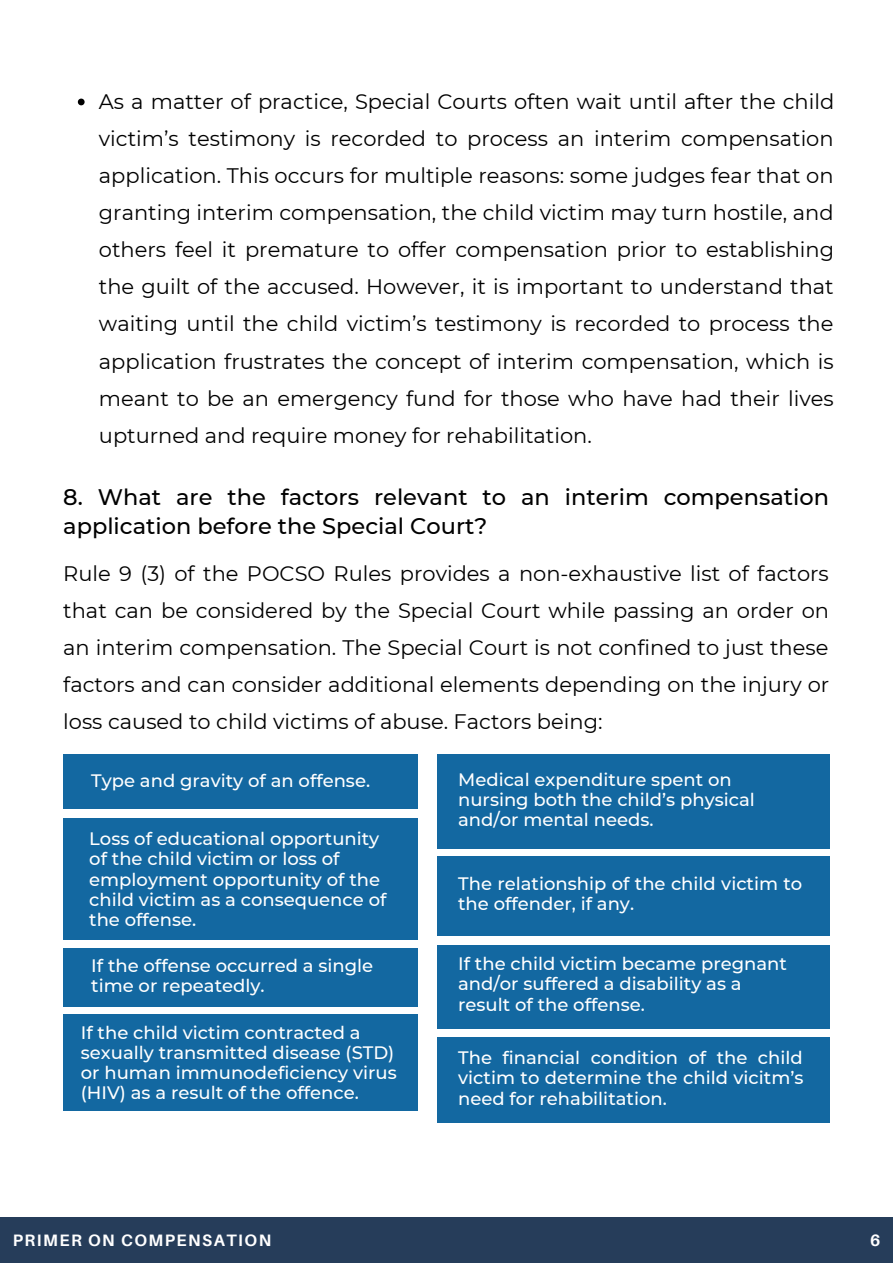
<style>
.page{position:relative;width:893px;height:1264px;background:#fff}
.page>*{position:absolute;margin:0;border:0;box-sizing:border-box;transform-origin:0 0}
.t1{font:500 22.5px/29.2px "Montserrat";color:#000}
.t2{font:21px/37px "Montserrat";color:#000;text-align:justify}
.t3{font:500 18px/20.2px "Montserrat";color:#fff}
.t4{font:700 16.5px "Aileron";letter-spacing:.09em;color:#fff}
</style>
<div class="page">
<div style="left:0;top:1217px;width:892px;height:45px;background:#263d5a"></div>
<div style="left:63px;top:754px;width:354px;height:54px;background:#1368a1"></div>
<svg style="left:78px;top:99px;width:7px;height:6px"></svg>
<div style="left:63px;top:817px;width:354px;height:122px;background:#1368a1"></div>
<div style="left:437px;top:754px;width:392px;height:94px;background:#1368a1"></div>
<div style="left:437px;top:856px;width:392px;height:79px;background:#1368a1"></div>
<div style="left:63px;top:948px;width:354px;height:58px;background:#1368a1"></div>
<div style="left:437px;top:944px;width:392px;height:84px;background:#1368a1"></div>
<div style="left:63px;top:1013px;width:354px;height:97px;background:#1368a1"></div>
<div style="left:437px;top:1036px;width:392px;height:86px;background:#1368a1"></div>
<p class="t2" style="left:99px;top:83px;width:736px">As a matter of practice, Special Courts often wait until after the child victim’s testimony is recorded to process an interim compensation application. This occurs for multiple reasons: some judges fear that on granting interim compensation, the child victim may turn hostile, and others feel it premature to offer compensation prior to establishing the guilt of the accused. However, it is important to understand that waiting until the child victim’s testimony is recorded to process the application frustrates the concept of interim compensation, which is meant to be an emergency fund for those who have had their lives upturned and require money for rehabilitation.</p>
<p class="t1" style="left:63px;top:482px;width:767px">8. What are the factors relevant to an interim compensation application before the Special Court?</p>
<p class="t2" style="left:63px;top:554px;width:767px">Rule 9 (3) of the POCSO Rules provides a non-exhaustive list of factors that can be considered by the Special Court while passing an order on an interim compensation. The Special Court is not confined to just these factors and can consider additional elements depending on the injury or loss caused to child victims of abuse. Factors being:</p>
<p class="t3" style="left:91px;top:770px;width:280px">Type and gravity of an offense.</p>
<p class="t3" style="left:458px;top:769px;width:298px">Medical expenditure spent on nursing both the child’s physical and/or mental needs.</p>
<p class="t3" style="left:89px;top:828px;width:299px">Loss of educational opportunity of the child victim or loss of employment opportunity of the child victim as a consequence of the offense.</p>
<p class="t3" style="left:458px;top:873px;width:346px">The relationship of the child victim to the offender, if any.</p>
<p class="t3" style="left:91px;top:955px;width:283px">If the offense occurred a single time or repeatedly.</p>
<p class="t3" style="left:458px;top:953px;width:330px">If the child victim became pregnant and/or suffered a disability as a result of the offense.</p>
<p class="t3" style="left:81px;top:1022px;width:317px">If the child victim contracted a sexually transmitted disease (STD) or human immunodeficiency virus (HIV) as a result of the offence.</p>
<p class="t3" style="left:458px;top:1047px;width:347px;text-align:justify">The financial condition of the child victim to determine the child vicitm’s need for rehabilitation.</p>
<p class="t4" style="left:13px;top:1229px;width:260px">PRIMER ON COMPENSATION</p>
<p class="t4" style="left:870px;top:1229px;width:12px">6</p>
</div>
